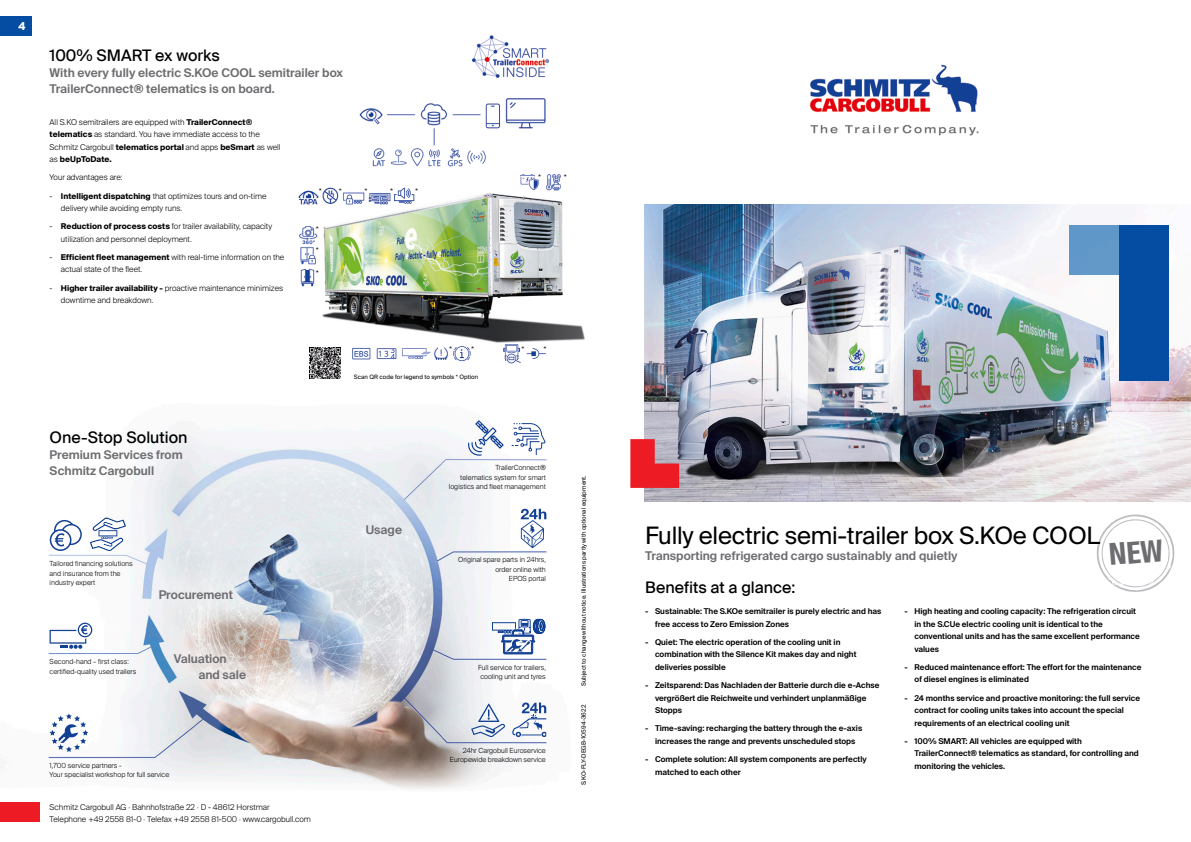
<style>
.page{position:relative;width:1191px;height:842px;background:#fff}
.page>*{position:absolute;margin:0;border:0;box-sizing:border-box;transform-origin:0 0}
.Headline_title{font:24px "Suisse Intl";letter-spacing:-.01em;color:#000}
.Headline{font:16px "Suisse Intl";color:#000}
.Subhead_grey{font:600 12px/16px "Suisse Intl";color:#6d6d71}
.Subhead_grey_-_right{font:600 12px "Suisse Intl";color:#6d6d71}
.Page_number_-_left{font:700 11px "Suisse Intl";color:#fff}
.t1{font:600 8px/12.5px "Suisse Intl";color:#000}
.Copy{font:300 8px/12.5px "Suisse Intl";color:#000}
.Legend_-_right{font:300 7px/9.5px "Suisse Intl";color:#000;text-align:right}
.Legend{font:300 7px/9.5px "Suisse Intl";color:#000}
.Bottom_line{font:6px "Suisse Intl";color:#000}
.s1{font-weight:700}
</style>
<div class="page">
<img style="left:359px;top:98px;width:187px;height:69px">
<img style="left:645px;top:204px;width:546px;height:298px">
<img style="left:322px;top:193px;width:263px;height:150px">
<img style="left:472px;top:35px;width:77px;height:43px">
<img style="left:309px;top:347px;width:31px;height:31px">
<img style="left:48px;top:426px;width:499px;height:363px">
<svg style="left:521px;top:509px;width:25px;height:39px"></svg>
<svg style="left:468px;top:420px;width:36px;height:36px"></svg>
<svg style="left:510px;top:423px;width:35px;height:33px"></svg>
<svg style="left:484px;top:618px;width:63px;height:42px"></svg>
<svg style="left:50px;top:623px;width:42px;height:26px"></svg>
<svg style="left:50px;top:520px;width:32px;height:31px"></svg>
<svg style="left:90px;top:517px;width:36px;height:34px"></svg>
<svg style="left:50px;top:713px;width:38px;height:39px"></svg>
<svg style="left:512px;top:702px;width:34px;height:35px"></svg>
<svg style="left:471px;top:704px;width:34px;height:33px"></svg>
<img style="left:298px;top:187px;width:122px;height:18px">
<img style="left:299px;top:226px;width:19px;height:61px">
<img style="left:352px;top:344px;width:194px;height:19px">
<img style="left:520px;top:174px;width:41px;height:17px">
<div style="left:1069px;top:225px;width:99px;height:50px;background:#6297c9"></div>
<div style="left:1118px;top:225px;width:50px;height:156px;background:#044da2"></div>
<svg style="left:630px;top:439px;width:49px;height:49px;background:#dd424c"></svg>
<div style="left:0;top:802px;width:40px;height:20px;background:#ec1b24"></div>
<div style="left:0;top:16px;width:31px;height:19px;background:#044da2"></div>
<img style="left:809px;top:64px;width:170px;height:72px">
<svg style="left:1096px;top:514px;width:78px;height:78px"></svg>
<p class="Page_number_-_left" style="left:19px;top:20px;width:8px">4</p>
<p class="Headline" style="left:50px;top:46px;width:172px">100% SMART ex works</p>
<p class="Subhead_grey" style="left:50px;top:64px;width:295px">With every fully electric S.KOe COOL semitrailer box<br>TrailerConnect® telematics is on board.</p>
<p class="Copy" style="left:50px;top:116px;width:232px">All S.KO semitrailers are equipped with <span class="s1">TrailerConnect® telematics</span> as standard. You have immediate access to the Schmitz Cargobull <span class="s1">telematics portal</span> and apps <span class="s1">beSmart</span> as well as <span class="s1">beUpToDate.</span></p>
<p class="Copy" style="left:50px;top:171px;width:75px">Your advantages are:</p>
<p class="Copy" style="left:61px;top:190px;width:207px;text-indent:-11px">- <span class="s1">Intelligent dispatching</span> that optimizes tours and on-time delivery while avoiding empty runs.</p>
<p class="Copy" style="left:61px;top:220px;width:213px;text-indent:-11px">- <span class="s1">Reduction of process costs</span> for trailer availability, capacity utilization and personnel deployment.</p>
<p class="Copy" style="left:61px;top:251px;width:225px;text-indent:-11px">- <span class="s1">Efficient fleet management</span> with real-time information on the actual state of the fleet.</p>
<p class="Copy" style="left:61px;top:282px;width:224px;text-indent:-11px">- <span class="s1">Higher trailer availability -</span> proactive maintenance minimizes downtime and breakdown.</p>
<p class="Copy" style="left:319px;top:185px;width:5px">*</p>
<p class="Copy" style="left:339px;top:185px;width:5px">*</p>
<p class="Copy" style="left:364px;top:185px;width:5px">*</p>
<p class="Copy" style="left:390px;top:185px;width:5px">*</p>
<p class="Copy" style="left:415px;top:185px;width:5px">*</p>
<p class="Copy" style="left:316px;top:223px;width:5px">*</p>
<p class="Copy" style="left:316px;top:244px;width:5px">*</p>
<p class="Copy" style="left:316px;top:266px;width:5px">*</p>
<p class="Copy" style="left:538px;top:171px;width:5px">*</p>
<p class="Copy" style="left:564px;top:171px;width:5px">*</p>
<p class="Copy" style="left:449px;top:343px;width:5px">*</p>
<p class="Copy" style="left:471px;top:343px;width:5px">*</p>
<p class="Copy" style="left:521px;top:343px;width:5px">*</p>
<p class="Copy" style="left:543px;top:343px;width:5px">*</p>
<p class="Bottom_line" style="left:354px;top:373px;width:126px">Scan QR code for legend to symbols * Option</p>
<p class="Headline" style="left:50px;top:428px;width:139px">One-Stop Solution</p>
<p class="Subhead_grey" style="left:50px;top:447px;width:135px">Premium Services from</p>
<p class="Subhead_grey" style="left:50px;top:463px;width:106px">Schmitz Cargobull</p>
<p class="Legend" style="left:50px;top:559px;width:85px">Tailored financing solutions and insurance from the industry expert</p>
<p class="Legend" style="left:50px;top:657px;width:88px">Second-hand – first class: certified-quality used trailers</p>
<p class="Subhead_grey" style="left:159px;top:587px;width:76px">Procurement</p>
<p class="Subhead_grey" style="left:198px;top:651px;width:49px;text-indent:-24px">Valuation and sale</p>
<p class="Legend" style="left:50px;top:761px;width:74px">1,700 service partners -</p>
<p class="Legend" style="left:50px;top:770px;width:121px">Your specialist workshop for full service</p>
<p class="Copy" style="left:50px;top:801px;width:263px">Schmitz Cargobull AG · Bahnhofstraße 22 · D - 48612 Horstmar<br>Telephone +49 2558 81-0 · Telefax +49 2558 81-500 · www.cargobull.com</p>
<p class="Subhead_grey_-_right" style="left:366px;top:523px;width:38px">Usage</p>
<p class="Legend_-_right" style="left:495px;top:463px;width:52px">TrailerConnect®</p>
<p class="Legend_-_right" style="left:460px;top:473px;width:87px">telematics system for smart</p>
<p class="Legend_-_right" style="left:449px;top:482px;width:98px">logistics and fleet management</p>
<p class="Legend_-_right" style="left:458px;top:555px;width:89px">Original spare parts in 24hrs, order online with</p>
<p class="Legend_-_right" style="left:509px;top:574px;width:38px">EPOS portal</p>
<p class="Legend_-_right" style="left:478px;top:663px;width:69px">Full service for trailers,</p>
<p class="Legend_-_right" style="left:480px;top:672px;width:67px">cooling unit and tyres</p>
<p class="Legend_-_right" style="left:450px;top:745px;width:97px">24hr Cargobull Euroservice<br>Europewide breakdown service</p>
<p class="Bottom_line" style="left:580px;top:686px;width:212px;rotate:-90deg">Subject to change without notice. Illustrations partly with optional equipment.</p>
<p class="Bottom_line" style="left:580px;top:785px;width:82px;rotate:-90deg">S.KO-FLY-DEGB-10594-3622</p>
<p class="Headline_title" style="left:645px;top:521px;width:457px">Fully electric semi-trailer box S.KOe COOL</p>
<p class="Subhead_grey" style="left:645px;top:547px;width:314px">Transporting refrigerated cargo sustainably and quietly</p>
<p class="Headline" style="left:645px;top:578px;width:152px">Benefits at a glance:</p>
<p class="t1" style="left:655px;top:605px;width:228px;text-indent:-10px">- Sustainable: The S.KOe semitrailer is purely electric and has free access to Zero Emission Zones</p>
<p class="t1" style="left:655px;top:636px;width:203px;text-indent:-10px">- Quiet: The electric operation of the cooling unit in combination with the Silence Kit makes day and night deliveries possible</p>
<p class="t1" style="left:655px;top:679px;width:226px;text-indent:-10px">- Zeitsparend: Das Nachladen der Batterie durch die e-Achse vergrößert die Reichweite und verhindert unplanmäßige<br>Stopps</p>
<p class="t1" style="left:645px;top:722px;width:219px;text-align:center">- Time-saving: recharging the battery through the e-axis increases the range and prevents unscheduled stops</p>
<p class="t1" style="left:655px;top:753px;width:213px;text-indent:-10px">- Complete solution: All system components are perfectly matched to each other</p>
<p class="t1" style="left:914px;top:605px;width:227px;text-indent:-10px">- High heating and cooling capacity: The refrigeration circuit in the S.CUe electric cooling unit is identical to the conventional units and has the same excellent performance values</p>
<p class="t1" style="left:914px;top:661px;width:228px;text-indent:-10px">- Reduced maintenance effort: The effort for the maintenance of diesel engines is eliminated</p>
<p class="t1" style="left:914px;top:692px;width:227px;text-indent:-10px">- 24 months service and proactive monitoring: the full service contract for cooling units takes into account the special requirements of an electrical cooling unit</p>
<p class="t1" style="left:914px;top:735px;width:226px;text-indent:-10px">- 100% SMART: All vehicles are equipped with<br>TrailerConnect® telematics as standard, for controlling and monitoring the vehicles.</p>
</div>
